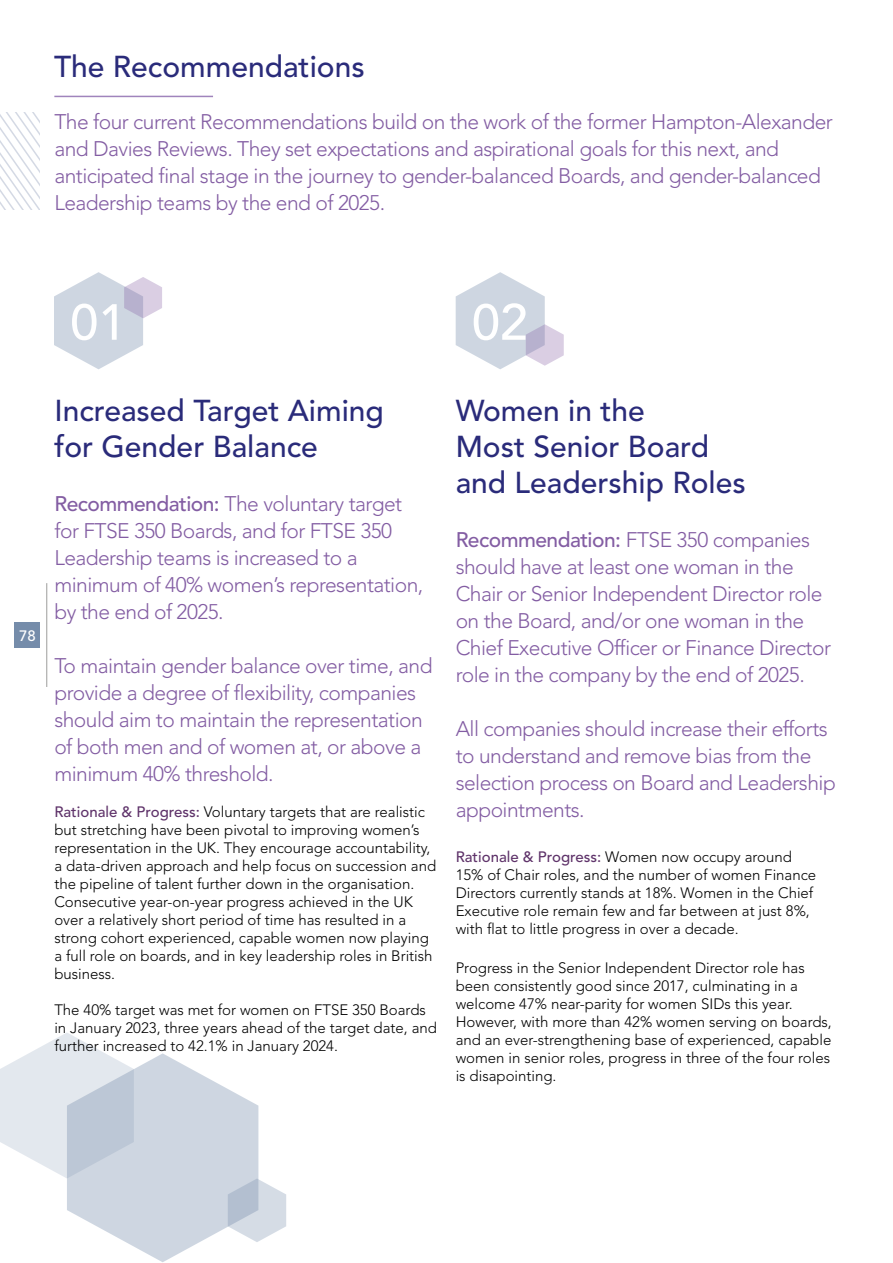
<style>
.page{position:relative;width:893px;height:1263px;background:#fff}
.page>*{position:absolute;margin:0;border:0;box-sizing:border-box;transform-origin:0 0}
.t1{font:500 50.25px "Avenir LT Std";color:#fff}
.t2{font:500 30px/36px "Avenir LT Std";color:#2a2b7a}
.t3{font:300 21px/27px "Avenir LT Std";letter-spacing:-.025em;color:#835da3}
.t4{font:300 15px/18px "Avenir LT Std";color:#000}
.t5{font:500 15px "Avenir LT Std";color:#fff}
.s1{font-weight:500}
.s2{font-weight:500;color:#5f336a}
</style>
<div class="page">
<div style="left:15px;top:622px;width:25px;height:26px;background:#758caa"></div>
<hr style="left:46px;top:583px;width:1px;height:104px;background:#9d9d9c">
<svg style="left:0;top:1033px;width:286px;height:229px"></svg>
<svg style="left:54px;top:272px;width:108px;height:97px"></svg>
<svg style="left:456px;top:272px;width:108px;height:97px"></svg>
<svg style="left:0;top:113px;width:40px;height:97px"></svg>
<hr style="left:54px;top:96px;width:159px;height:1px;background:#a084bc">
<h2 class="t2" style="left:54px;top:49px;width:312px">The Recommendations</h2>
<p class="t3" style="left:54px;top:108px;width:780px">The four current Recommendations build on the work of the former Hampton-Alexander and Davies Reviews. They set expectations and aspirational goals for this next, and anticipated final stage in the journey to gender-balanced Boards, and gender-balanced Leadership teams by the end of 2025.</p>
<h1 class="t1" style="left:70px;top:293px;width:57px">01</h1>
<h1 class="t1" style="left:472px;top:293px;width:57px">02</h1>
<p class="t5" style="left:19px;top:627px;width:18px">78</p>
<h2 class="t2" style="left:54px;top:393px;width:331px">Increased Target Aiming for Gender Balance</h2>
<h3 class="t3" style="left:54px;top:490px;width:370px"><span class="s1">Recommendation:</span> The voluntary target for FTSE 350 Boards, and for FTSE 350<br>Leadership teams is increased to a minimum of 40% women’s representation, by the end of 2025.</h3>
<h3 class="t3" style="left:54px;top:652px;width:380px">To maintain gender balance over time, and provide a degree of flexibility, companies should aim to maintain the representation of both men and of women at, or above a minimum 40% threshold.</h3>
<p class="t4" style="left:54px;top:803px;width:383px"><span class="s2">Rationale &amp; Progress:</span> Voluntary targets that are realistic but stretching have been pivotal to improving women’s representation in the UK. They encourage accountability, a data-driven approach and help focus on succession and the pipeline of talent further down in the organisation.<br>Consecutive year-on-year progress achieved in the UK over a relatively short period of time has resulted in a strong cohort experienced, capable women now playing a full role on boards, and in key leadership roles in British business.</p>
<p class="t4" style="left:54px;top:1001px;width:384px">The 40% target was met for women on FTSE 350 Boards in January 2023, three years ahead of the target date, and further increased to 42.1% in January 2024.</p>
<h2 class="t2" style="left:456px;top:393px;width:292px">Women in the<br>Most Senior Board and Leadership Roles</h2>
<h3 class="t3" style="left:456px;top:526px;width:377px"><span class="s1">Recommendation:</span> FTSE 350 companies should have at least one woman in the Chair or Senior Independent Director role on the Board, and/or one woman in the Chief Executive Officer or Finance Director role in the company by the end of 2025.</h3>
<h3 class="t3" style="left:456px;top:715px;width:382px">All companies should increase their efforts to understand and remove bias from the selection process on Board and Leadership appointments.</h3>
<p class="t4" style="left:456px;top:848px;width:362px"><span class="s2">Rationale &amp; Progress:</span> Women now occupy around 15% of Chair roles, and the number of women Finance Directors currently stands at 18%. Women in the Chief Executive role remain few and far between at just 8%, with flat to little progress in over a decade.</p>
<p class="t4" style="left:456px;top:959px;width:378px">Progress in the Senior Independent Director role has been consistently good since 2017, culminating in a welcome 47% near-parity for women SIDs this year.<br>However, with more than 42% women serving on boards, and an ever-strengthening base of experienced, capable women in senior roles, progress in three of the four roles is disapointing.</p>
</div>
